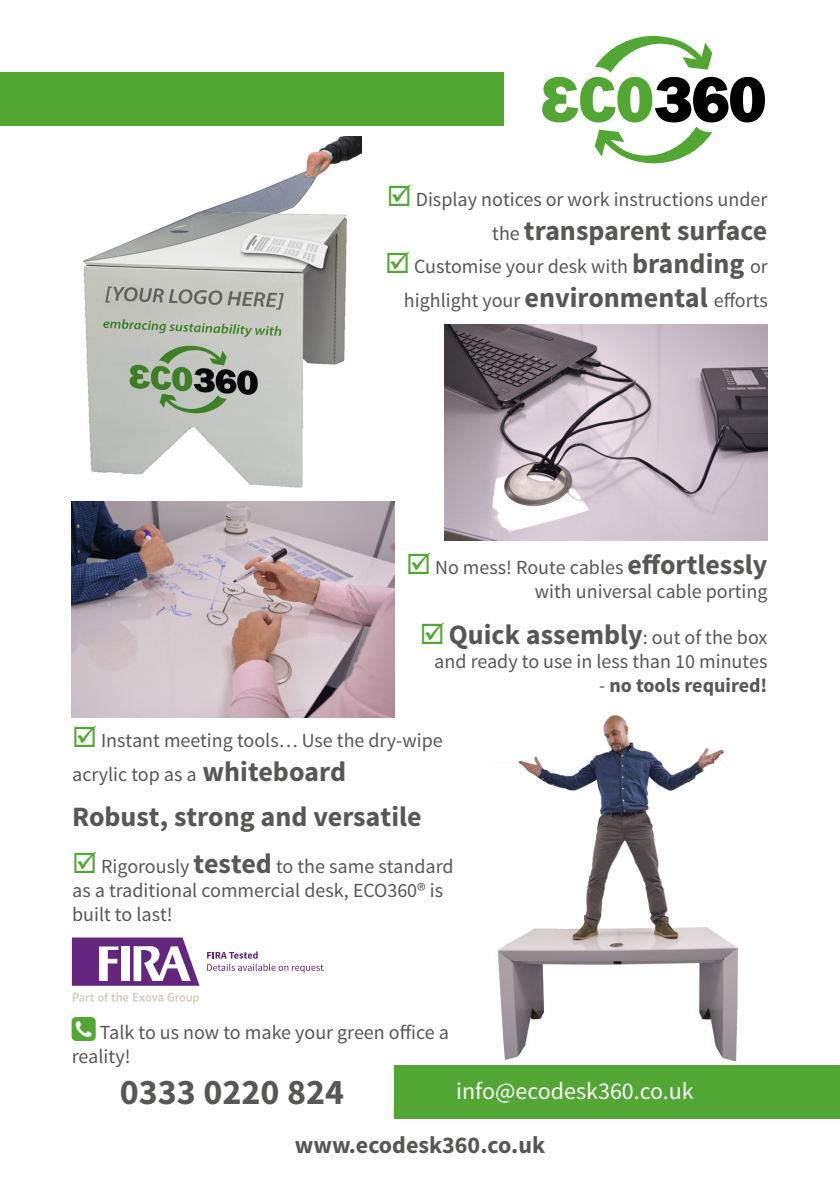
<style>
.page{position:relative;width:840px;height:1191px;background:#fff}
.page>*{position:absolute;margin:0;border:0;box-sizing:border-box;transform-origin:0 0}
.t1{font:700 36px "Source Sans Pro";color:#575756}
.t2{font:700 28px "Source Sans Pro";color:#575756}
.t3{font:24px "Source Sans Pro";color:#fff}
.t4{font:700 24px "Source Sans Pro";color:#575756}
.t5{font:20px/24px "Source Sans Pro";color:#575756}
.t6{font:700 20px "Source Sans Pro";color:#575756}
.s1{color:#52a734}
.s2{font-weight:400;font-size:20px}
.s3{font-weight:700;font-size:28px}
.s4{font-weight:400}
</style>
<div class="page">
<img style="left:497px;top:715px;width:242px;height:347px">
<img style="left:444px;top:325px;width:323px;height:215px">
<img style="left:72px;top:136px;width:289px;height:366px">
<svg style="left:542px;top:35px;width:222px;height:129px"></svg>
<div style="left:0;top:72px;width:503px;height:54px;background:#52a734"></div>
<div style="left:394px;top:1065px;width:445px;height:54px;background:#52a734"></div>
<svg style="left:207px;top:951px;width:116px;height:22px"></svg>
<svg style="left:72px;top:937px;width:127px;height:48px"></svg>
<svg style="left:73px;top:992px;width:126px;height:12px"></svg>
<img style="left:72px;top:502px;width:322px;height:215px">
<p class="t5" style="left:386px;top:188px;width:382px"><span class="s1">☑</span> Display notices or work instructions under</p>
<h2 class="t2" style="left:492px;top:213px;width:276px"><span class="s2">the</span> transparent surface</h2>
<p class="t5" style="left:385px;top:250px;width:384px;line-height:33.6px;text-align:right"><span class="s1">☑</span> Customise your desk with <span class="s3">branding</span> or highlight your <span class="s3">environmental</span> efforts</p>
<p class="t5" style="left:406px;top:555px;width:362px;text-align:right"><span class="s1">☑</span> No mess! Route cables <span class="s3">effortlessly </span>with universal cable porting</p>
<h2 class="t2" style="left:419px;top:616px;width:349px"><span class="s1">☑</span>Quick assembly<span class="s2">: out of the box</span></h2>
<p class="t5" style="left:434px;top:649px;width:334px">and ready to use in less than 10 minutes</p>
<p class="t6" style="left:598px;top:672px;width:170px"><span class="s4">-</span> no tools required!</p>
<p class="t5" style="left:72px;top:724px;width:372px;line-height:33.6px"><span class="s1">☑</span> Instant meeting tools… Use the dry-wipe acrylic top as a <span class="s3">whiteboard</span></p>
<h2 class="t2" style="left:72px;top:799px;width:351px">Robust, strong and versatile</h2>
<p class="t5" style="left:72px;top:854px;width:383px"><span class="s1">☑</span> Rigorously <span class="s3">tested</span> to the same standard as a traditional commercial desk, ECO360® is built to last!</p>
<p class="t5" style="left:72px;top:1020px;width:378px;text-indent:28px">Talk to us now to make your green office a reality!</p>
<h1 class="t1" style="left:120px;top:1069px;width:226px">0333 0220 824</h1>
<p class="t3" style="left:456px;top:1076px;width:239px">info@ecodesk360.co.uk</p>
<p class="t4" style="left:294px;top:1129px;width:252px">www.ecodesk360.co.uk</p>
</div>
